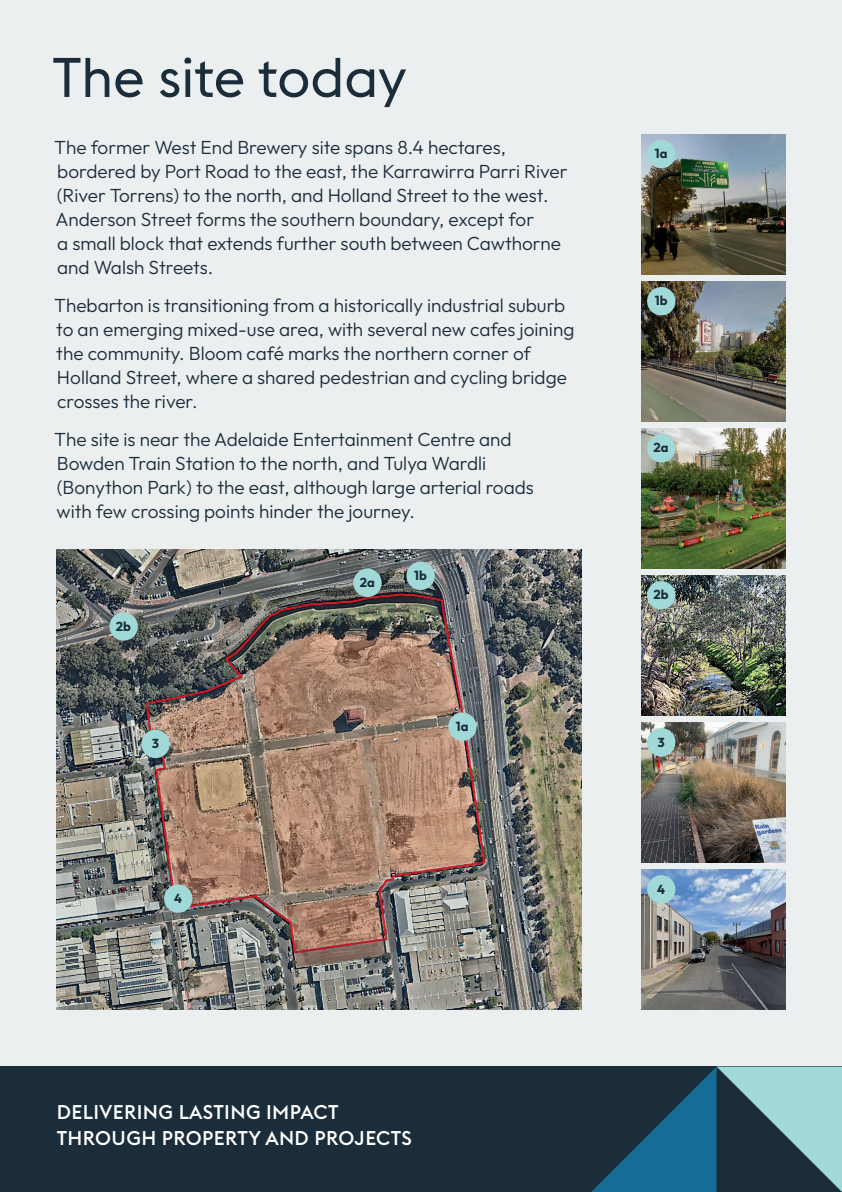
<style>
.page{position:relative;width:842px;height:1192px;background:#fff}
.page>*{position:absolute;margin:0;border:0;box-sizing:border-box;transform-origin:0 0}
.Heading{font:55px "Euclid Flex";color:#1b2d3a}
.t1{font:500 19.6px/26px "Euclid Flex";letter-spacing:.02em;color:#fff}
.Charcoal_Body_Text__40px{font:100 19px/24px "Outfit";color:#1b2d3a}
.Charcoal_Body_Text__38px{font:100 13px "Outfit";color:#1b2d3a}
</style>
<div class="page">
<div style="left:0;top:0;width:842px;height:1067px;background:#ebeff0"></div>
<div style="left:0;top:1067px;width:842px;height:125px;background:#1b2d3a"></div>
<svg style="left:591px;top:1067px;width:251px;height:125px"></svg>
<img style="left:642px;top:135px;width:143px;height:140px">
<img style="left:642px;top:282px;width:143px;height:140px">
<img style="left:642px;top:429px;width:143px;height:140px">
<img style="left:642px;top:576px;width:143px;height:140px">
<img style="left:642px;top:723px;width:143px;height:140px">
<img style="left:642px;top:870px;width:143px;height:140px">
<div style="left:647px;top:140px;width:28px;height:28px;background:#a0d9d8;border-radius:50%"></div>
<div style="left:647px;top:287px;width:28px;height:28px;background:#a0d9d8;border-radius:50%"></div>
<div style="left:647px;top:434px;width:28px;height:28px;background:#a0d9d8;border-radius:50%"></div>
<div style="left:647px;top:581px;width:28px;height:28px;background:#a0d9d8;border-radius:50%"></div>
<div style="left:647px;top:728px;width:28px;height:28px;background:#a0d9d8;border-radius:50%"></div>
<div style="left:647px;top:875px;width:28px;height:29px;background:#a0d9d8;border-radius:50%"></div>
<img style="left:57px;top:549px;width:524px;height:461px">
<div style="left:448px;top:713px;width:29px;height:28px;background:#a0d9d8;border-radius:50%"></div>
<div style="left:406px;top:562px;width:29px;height:28px;background:#a0d9d8;border-radius:50%"></div>
<div style="left:353px;top:569px;width:29px;height:28px;background:#a0d9d8;border-radius:50%"></div>
<div style="left:109px;top:612px;width:29px;height:29px;background:#a0d9d8;border-radius:50%"></div>
<div style="left:141px;top:730px;width:29px;height:28px;background:#a0d9d8;border-radius:50%"></div>
<div style="left:164px;top:884px;width:28px;height:29px;background:#a0d9d8;border-radius:50%"></div>
<p class="Heading" style="left:52px;top:46px;width:355px">The site today</p>
<p class="Charcoal_Body_Text__40px" style="left:54px;top:135px;width:515px">The former West End Brewery site spans 8.4 hectares, bordered by Port Road to the east, the Karrawirra Parri River (River Torrens) to the north, and Holland Street to the west.<br>Anderson Street forms the southern boundary, except for<br>a small block that extends further south between Cawthorne and Walsh Streets.</p>
<p class="Charcoal_Body_Text__40px" style="left:54px;top:293px;width:522px">Thebarton is transitioning from a historically industrial suburb to an emerging mixed-use area, with several new cafes joining the community. Bloom café marks the northern corner of Holland Street, where a shared pedestrian and cycling bridge crosses the river.</p>
<p class="Charcoal_Body_Text__40px" style="left:54px;top:427px;width:481px">The site is near the Adelaide Entertainment Centre and Bowden Train Station to the north, and Tulya Wardli (Bonython Park) to the east, although large arterial roads with few crossing points hinder the journey.</p>
<p class="Charcoal_Body_Text__38px" style="left:116px;top:619px;width:17px">2b</p>
<p class="Charcoal_Body_Text__38px" style="left:152px;top:736px;width:9px">3</p>
<p class="Charcoal_Body_Text__38px" style="left:174px;top:891px;width:9px">4</p>
<p class="Charcoal_Body_Text__38px" style="left:360px;top:575px;width:17px">2a</p>
<p class="Charcoal_Body_Text__38px" style="left:414px;top:568px;width:14px">1b</p>
<p class="Charcoal_Body_Text__38px" style="left:456px;top:719px;width:14px">1a</p>
<p class="t1" style="left:57px;top:1099px;width:357px">DELIVERING LASTING IMPACT<br>THROUGH PROPERTY AND PROJECTS</p>
<p class="Charcoal_Body_Text__38px" style="left:655px;top:146px;width:14px">1a</p>
<p class="Charcoal_Body_Text__38px" style="left:655px;top:293px;width:14px">1b</p>
<p class="Charcoal_Body_Text__38px" style="left:653px;top:440px;width:17px">2a</p>
<p class="Charcoal_Body_Text__38px" style="left:653px;top:588px;width:17px">2b</p>
<p class="Charcoal_Body_Text__38px" style="left:657px;top:735px;width:9px">3</p>
<p class="Charcoal_Body_Text__38px" style="left:657px;top:882px;width:9px">4</p>
</div>
